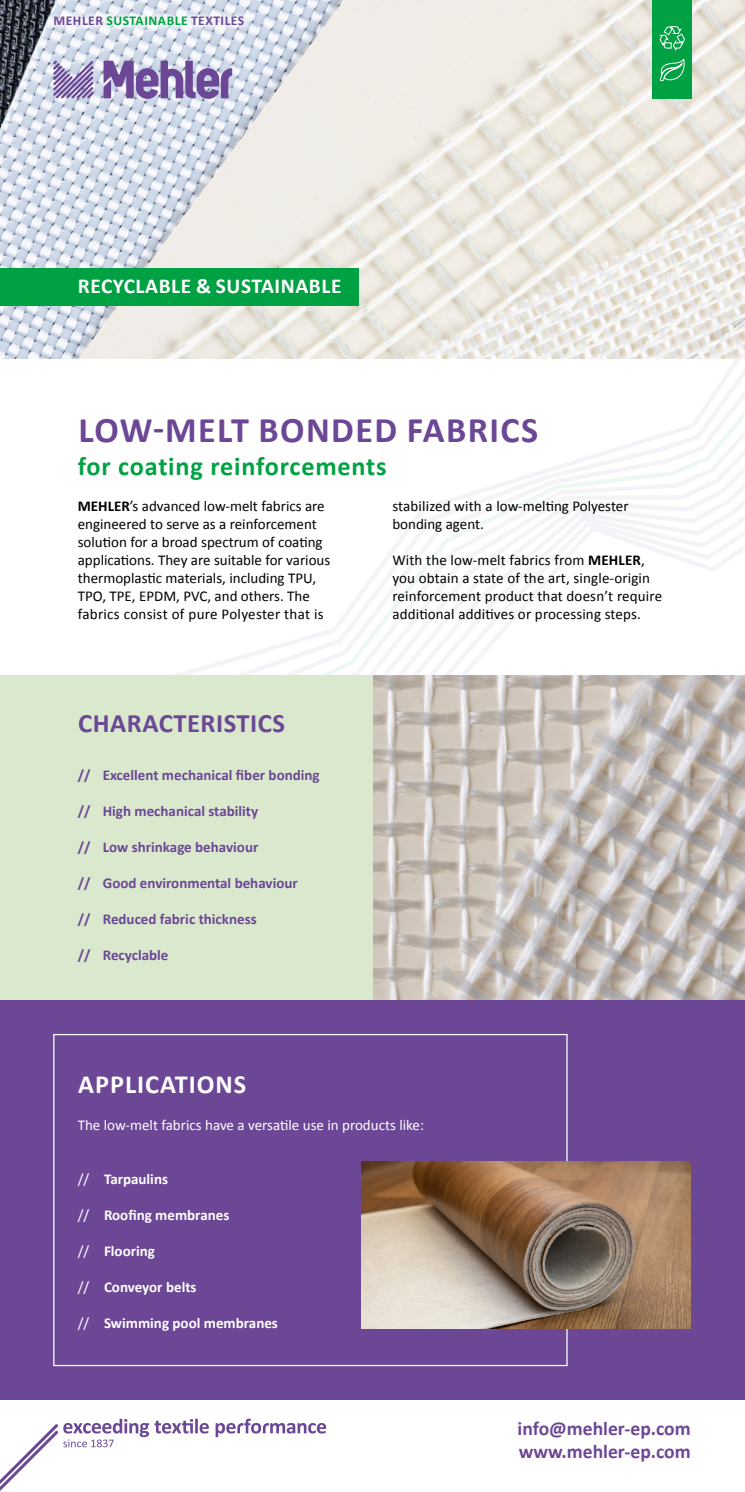
<style>
.page{position:relative;width:745px;height:1492px;background:#fff}
.page>*{position:absolute;margin:0;border:0;box-sizing:border-box;transform-origin:0 0}
.t1{font:700 36.12px "Calibri";letter-spacing:.04em;color:#6c4796}
.t2{font:700 26.62px "Calibri";letter-spacing:.02em;color:#6c4796}
.t3{font:700 26.25px "Calibri";letter-spacing:.03em;color:#00a143}
.t4{font:700 26.25px "Calibri";letter-spacing:.035em;color:#fff}
.t5{font:700 21.25px "Calibri";letter-spacing:.03em;color:#fff}
.t6{font:700 19.62px "Calibri";color:#6c4796}
.t7{font:15px/18px "Calibri";color:#000}
.t8{font:700 15px "Calibri";color:#6c4796}
.t9{font:700 15px "Calibri";color:#fff}
.t10{font:15px "Calibri";color:#fff}
.t11{font:700 13.5px "Calibri";letter-spacing:.04em;color:#6c4796}
.s1{color:#00a143}
.s2{font-weight:700}
.s3{font-weight:400}
</style>
<div class="page">
<svg style="left:70px;top:358px;width:674px;height:317px"></svg>
<div style="left:0;top:976px;width:744px;height:423px;background:#6c4796"></div>
<img style="left:0;top:0;width:744px;height:358px">
<div style="left:652px;top:0;width:39px;height:98px;background:#00a143"></div>
<svg style="left:659px;top:26px;width:26px;height:56px"></svg>
<svg style="left:0;top:1419px;width:209px;height:72px"></svg>
<svg style="left:215px;top:1418px;width:111px;height:19px"></svg>
<div style="left:0;top:675px;width:418px;height:325px;background:#dae9ce"></div>
<img style="left:373px;top:675px;width:371px;height:325px">
<img style="left:361px;top:1161px;width:328px;height:168px">
<svg style="left:53px;top:60px;width:40px;height:38px;background:#a396c1"></svg>
<svg style="left:103px;top:61px;width:129px;height:38px;background:#9785b8"></svg>
<div style="left:45px;top:7px;width:208px;height:27px;background:#fff;opacity:.75"></div>
<div style="left:0;top:268px;width:359px;height:37px;background:#00a143"></div>
<p class="t11" style="left:53px;top:11px;width:192px">MEHLER <span class="s1">SUSTAINABLE</span> TEXTILES</p>
<h3 class="t5" style="left:78px;top:270px;width:265px">RECYCLABLE &amp; SUSTAINABLE</h3>
<h1 class="t1" style="left:78px;top:404px;width:461px">LOW-MELT BONDED FABRICS</h1>
<h3 class="t3" style="left:78px;top:448px;width:310px">for coating reinforcements</h3>
<p class="t7" style="left:78px;top:496px;width:254px"><span class="s2">MEHLER</span>’s advanced low-melt fabrics are engineered to serve as a reinforcement solution for a broad spectrum of coating applications. They are suitable for various thermoplastic materials, including TPU, TPO, TPE, EPDM, PVC, and others. The fabrics consist of pure Polyester that is</p>
<p class="t7" style="left:392px;top:496px;width:237px">stabilized with a low-melting Polyester bonding agent.</p>
<p class="t7" style="left:392px;top:550px;width:271px">With the low-melt fabrics from <span class="s2">MEHLER</span>, you obtain a state of the art, single-origin reinforcement product that doesn’t require additional additives or processing steps.</p>
<h2 class="t2" style="left:78px;top:704px;width:208px">CHARACTERISTICS</h2>
<p class="t8" style="left:78px;top:765px;width:243px">// Excellent mechanical fiber bonding</p>
<p class="t8" style="left:78px;top:801px;width:182px">// High mechanical stability</p>
<p class="t8" style="left:78px;top:837px;width:182px">// Low shrinkage behaviour</p>
<p class="t8" style="left:78px;top:873px;width:221px">// Good environmental behaviour</p>
<p class="t8" style="left:78px;top:909px;width:180px">// Reduced fabric thickness</p>
<p class="t8" style="left:78px;top:945px;width:92px">// Recyclable</p>
<h3 class="t4" style="left:78px;top:1066px;width:169px">APPLICATIONS</h3>
<p class="t10" style="left:78px;top:1114px;width:347px">The low-melt fabrics have a versatile use in products like:</p>
<p class="t9" style="left:78px;top:1168px;width:92px"><span class="s3">//</span> Tarpaulins</p>
<p class="t9" style="left:78px;top:1204px;width:153px"><span class="s3">//</span> Roofing membranes</p>
<p class="t9" style="left:78px;top:1240px;width:79px"><span class="s3">//</span> Flooring</p>
<p class="t9" style="left:78px;top:1276px;width:120px"><span class="s3">//</span> Conveyor belts</p>
<p class="t9" style="left:78px;top:1312px;width:201px"><span class="s3">//</span> Swimming pool membranes</p>
<h3 class="t6" style="left:517px;top:1414px;width:175px">info@mehler-ep.com</h3>
<h3 class="t6" style="left:518px;top:1438px;width:173px">www.mehler-ep.com</h3>
</div>
